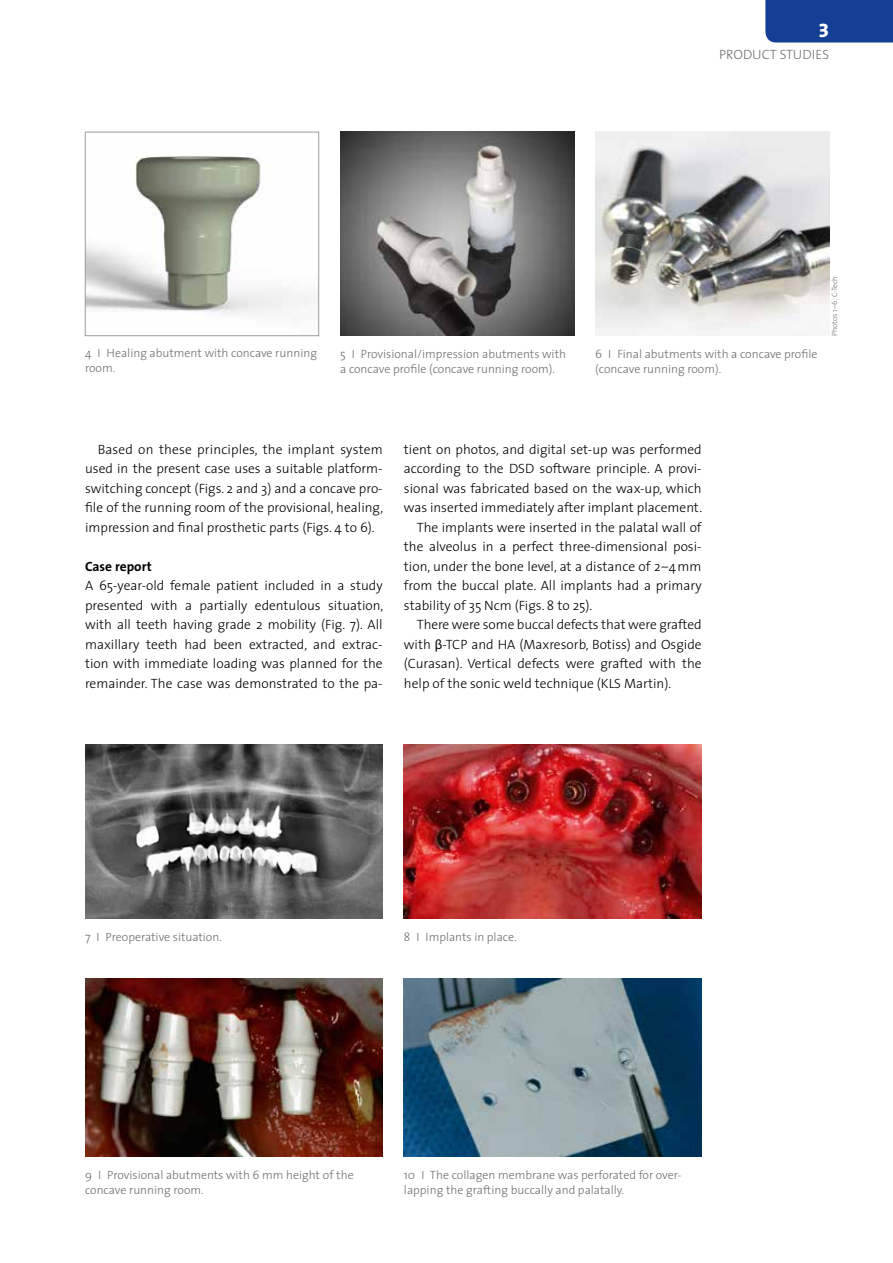
<style>
.page{position:relative;width:893px;height:1263px;background:#fff}
.page>*{position:absolute;margin:0;border:0;box-sizing:border-box;transform-origin:0 0}
.t1{font:19.5px "The Sans Extra Bold Expert";color:#fff}
.t2{font:300 13.5px/19.5px "The Sans";color:#000;text-align:justify}
.t3{font:13.5px "The Sans Light Caps";color:#6f6f6e}
.t4{font:700 13.5px "The Sans";color:#000}
.t5{font:300 12px/15px "The Sans";color:#6f6f6e}
.t6{font:300 7.5px "The Sans";color:#6f6f6e}
.s1{font-family:"Myriad Pro";font-weight:400}
</style>
<div class="page">
<img style="left:87px;top:156px;width:222px;height:157px">
<div style="left:85px;top:132px;width:234px;height:204px;border:1px solid #9c9d9d"></div>
<img style="left:340px;top:132px;width:234px;height:204px">
<img style="left:595px;top:132px;width:234px;height:204px">
<img style="left:85px;top:744px;width:298px;height:174px">
<img style="left:404px;top:744px;width:298px;height:174px">
<img style="left:85px;top:978px;width:298px;height:179px">
<img style="left:404px;top:978px;width:298px;height:179px">
<div style="left:765px;top:0;width:128px;height:43px;background:#134094"></div>
<h1 class="t1" style="left:818px;top:14px;width:12px">3</h1>
<p class="t3" style="left:719px;top:43px;width:111px">PRODUCT STUDIES</p>
<p class="t5" style="left:85px;top:345px;width:233px">4 I Healing abutment with concave running room.</p>
<p class="t5" style="left:340px;top:346px;width:227px">5 I Provisional/impression abutments with a concave profile (concave running room).</p>
<p class="t5" style="left:595px;top:346px;width:224px">6 I Final abutments with a concave profile (concave running room).</p>
<p class="t6" style="left:828px;top:336px;width:61px;rotate:-90deg">Photos 1–6: C-Tech</p>
<p class="t2" style="left:85px;top:439px;width:300px;text-indent:13px">Based on these principles, the implant system used in the present case uses a suitable platform&shy;switching concept (Figs. 2 and 3) and a concave pro&shy;file of the running room of the provisional, healing, impression and final prosthetic parts (Figs. 4 to 6).</p>
<p class="t4" style="left:85px;top:555px;width:68px">Case report</p>
<p class="t2" style="left:85px;top:576px;width:300px">A 65-year-old female patient included in a study presented with a partially edentulous situation, with all teeth having grade 2 mobility (Fig. 7). All maxillary teeth had been extracted, and extrac&shy;tion with immediate loading was planned for the remainder. The case was demonstrated to the pa-</p>
<p class="t2" style="left:404px;top:439px;width:299px">tient on photos, and digital set-up was performed</p>
<p class="t2" style="left:404px;top:458px;width:299px">according to the DSD software principle. A provi-</p>
<p class="t2" style="left:404px;top:478px;width:299px">sional was fabricated based on the wax-up, which</p>
<p class="t2" style="left:404px;top:497px;width:300px">was inserted immediately after implant placement.</p>
<p class="t2" style="left:417px;top:517px;width:286px">The implants were inserted in the palatal wall of</p>
<p class="t2" style="left:404px;top:536px;width:299px">the alveolus in a perfect three-dimensional posi-</p>
<p class="t2" style="left:404px;top:556px;width:299px">tion, under the bone level, at a distance of 2–4mm</p>
<p class="t2" style="left:404px;top:575px;width:299px">from the buccal plate. All implants had a primary</p>
<p class="t2" style="left:404px;top:595px;width:190px">stability of 35 Ncm (Figs. 8 to 25).</p>
<p class="t2" style="left:417px;top:614px;width:286px">There were some buccal defects that were grafted</p>
<p class="t2" style="left:404px;top:634px;width:299px">with <span class="s1">β</span>-TCP and HA (Maxresorb, Botiss) and Osgide</p>
<p class="t2" style="left:404px;top:653px;width:299px">(Curasan). Vertical defects were grafted with the</p>
<p class="t2" style="left:404px;top:673px;width:269px">help of the sonic weld technique (KLS Martin).</p>
<p class="t5" style="left:85px;top:929px;width:138px">7 I Preoperative situation.</p>
<p class="t5" style="left:404px;top:929px;width:114px">8 I Implants in place.</p>
<p class="t5" style="left:85px;top:1167px;width:270px">9 I Provisional abutments with 6 mm height of the concave running room.</p>
<p class="t5" style="left:404px;top:1167px;width:278px">10 I The collagen membrane was perforated for over&shy;lapping the grafting buccally and palatally.</p>
</div>
